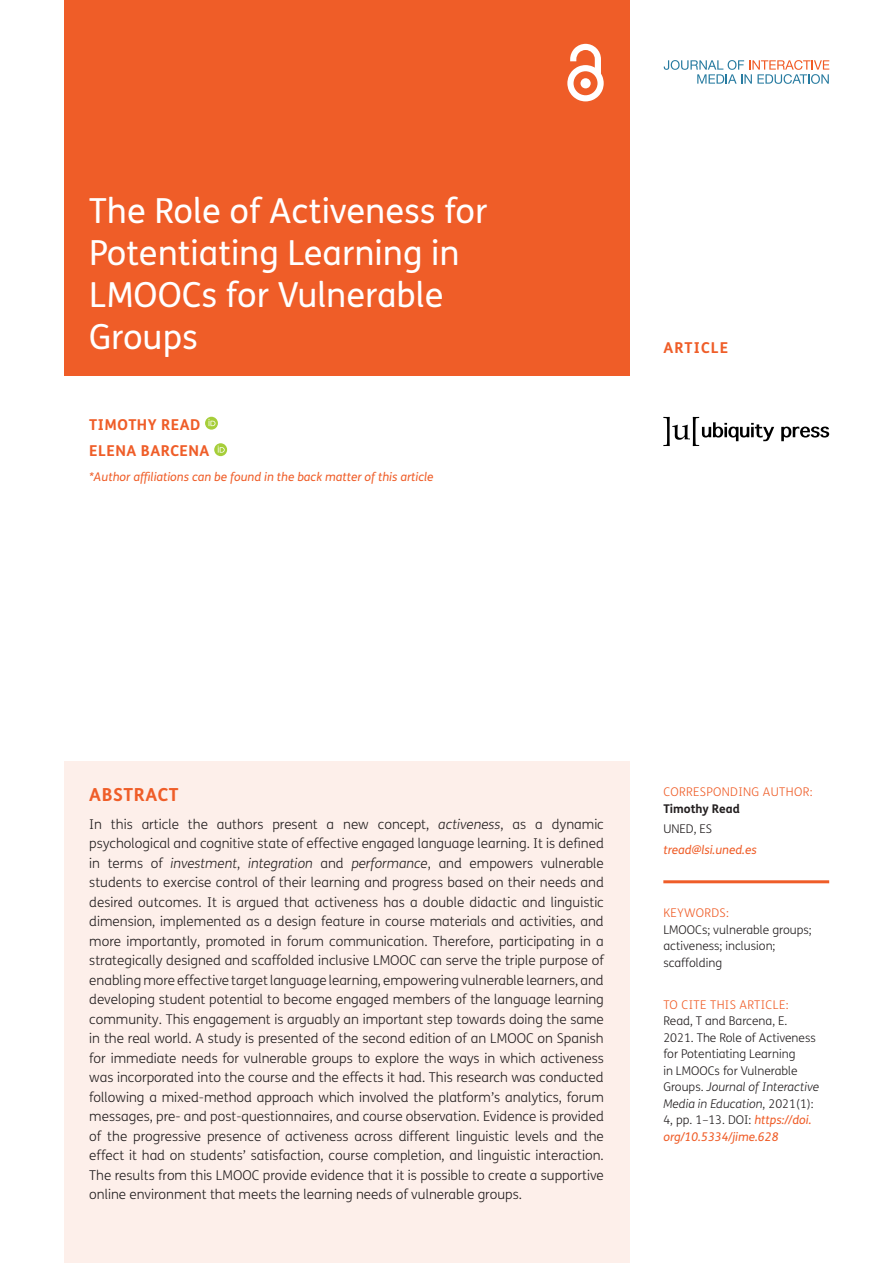
<style>
.page{position:relative;width:893px;height:1263px;background:#fff}
.page>*{position:absolute;margin:0;border:0;box-sizing:border-box;transform-origin:0 0}
.Article_Title{font:34.5px/42px "FS Me";color:#fff}
.t1{font:700 18px "FS Me";letter-spacing:.03em;color:#ef5d28}
.Cover_Authors{font:700 15px "FS Me";letter-spacing:.03em;color:#ef5d28}
.Article_Type{font:700 15px "FS Me";letter-spacing:.075em;color:#ef5d28}
.Abstract_Copy{font:300 13.5px/19.5px "FS Me";color:#231f20;text-align:justify}
.Meta{font:300 12px/16.5px "FS Me";color:#231f20}
.Meta-2{font:italic 12px "FS Me";color:#ef5d28}
.Meta_Titles{font:300 12px "FS Me";letter-spacing:.03em;color:#ef5d28}
.Meta-3{font:700 12px "FS Me";color:#231f20}
.Meta_Titles_-_Rule{font:300 12px "FS Me";letter-spacing:.03em;color:#ef5d28}
.s1{font-style:italic}
.s2{font-weight:400;font-style:italic;color:#ef5d28}
</style>
<div class="page">
<div style="left:64px;top:0;width:565px;height:376px;background:#ef5d28"></div>
<svg style="left:567px;top:44px;width:37px;height:57px"></svg>
<svg style="left:781px;top:427px;width:48px;height:14px"></svg>
<svg style="left:663px;top:417px;width:111px;height:29px"></svg>
<svg style="left:664px;top:60px;width:165px;height:24px"></svg>
<hr style="left:663px;top:880px;width:166px;height:3px;background:#ef5d28">
<div style="left:64px;top:761px;width:565px;height:502px;background:#fdefea"></div>
<svg style="left:205px;top:417px;width:13px;height:13px"></svg>
<svg style="left:208px;top:419px;width:7px;height:7px"></svg>
<svg style="left:214px;top:443px;width:13px;height:13px"></svg>
<svg style="left:218px;top:446px;width:7px;height:7px"></svg>
<p class="Article_Title" style="left:89px;top:190px;width:400px">The Role of Activeness for<br>Potentiating Learning in<br>LMOOCs for Vulnerable<br>Groups</p>
<p class="Cover_Authors" style="left:89px;top:415px;width:113px">TIMOTHY READ</p>
<p class="Cover_Authors" style="left:89px;top:441px;width:122px">ELENA BARCENA</p>
<p class="Meta-2" style="left:89px;top:470px;width:346px">*Author affiliations can be found in the back matter of this article</p>
<p class="Article_Type" style="left:663px;top:338px;width:66px">ARTICLE</p>
<h1 class="t1" style="left:89px;top:783px;width:91px">ABSTRACT</h1>
<p class="Abstract_Copy" style="left:89px;top:814px;width:516px">In this article the authors present a new concept, <span class="s1">activeness</span>, as a dynamic psychological and cognitive state of effective engaged language learning. It is defined in terms of <span class="s1">investment</span>, <span class="s1">integration</span> and <span class="s1">performance</span>, and empowers vulnerable students to exercise control of their learning and progress based on their needs and desired outcomes. It is argued that activeness has a double didactic and linguistic dimension, implemented as a design feature in course materials and activities, and more importantly, promoted in forum communication. Therefore, participating in a strategically designed and scaffolded inclusive LMOOC can serve the triple purpose of enabling more effective target language learning, empowering vulnerable learners, and developing student potential to become engaged members of the language learning community. This engagement is arguably an important step towards doing the same in the real world. A study is presented of the second edition of an LMOOC on Spanish for immediate needs for vulnerable groups to explore the ways in which activeness was incorporated into the course and the effects it had. This research was conducted following a mixed-method approach which involved the platform’s analytics, forum messages, pre- and post-questionnaires, and course observation. Evidence is provided of the progressive presence of activeness across different linguistic levels and the effect it had on students’ satisfaction, course completion, and linguistic interaction.<br>The results from this LMOOC provide evidence that it is possible to create a supportive online environment that meets the learning needs of vulnerable groups.</p>
<p class="Meta_Titles" style="left:663px;top:785px;width:151px">CORRESPONDING AUTHOR:</p>
<p class="Meta-3" style="left:663px;top:801px;width:78px">Timothy Read</p>
<p class="Meta" style="left:663px;top:821px;width:50px">UNED, ES</p>
<p class="Meta-2" style="left:663px;top:843px;width:95px">tread@lsi.uned.es</p>
<p class="Meta_Titles_-_Rule" style="left:663px;top:906px;width:67px">KEYWORDS:</p>
<p class="Meta" style="left:663px;top:922px;width:150px">LMOOCs; vulnerable groups; activeness; inclusion; scaffolding</p>
<p class="Meta_Titles" style="left:663px;top:998px;width:127px">TO CITE THIS ARTICLE:</p>
<p class="Meta" style="left:663px;top:1013px;width:157px">Read, T and Barcena, E.<br>2021. The Role of Activeness for Potentiating Learning<br>in LMOOCs for Vulnerable<br>Groups. <span class="s1">Journal of Interactive<br>Media in Education</span>, 2021(1):<br>4, pp. 1–13. DOI: <span class="s2">https://doi. org/10.5334/jime.628</span></p>
</div>
